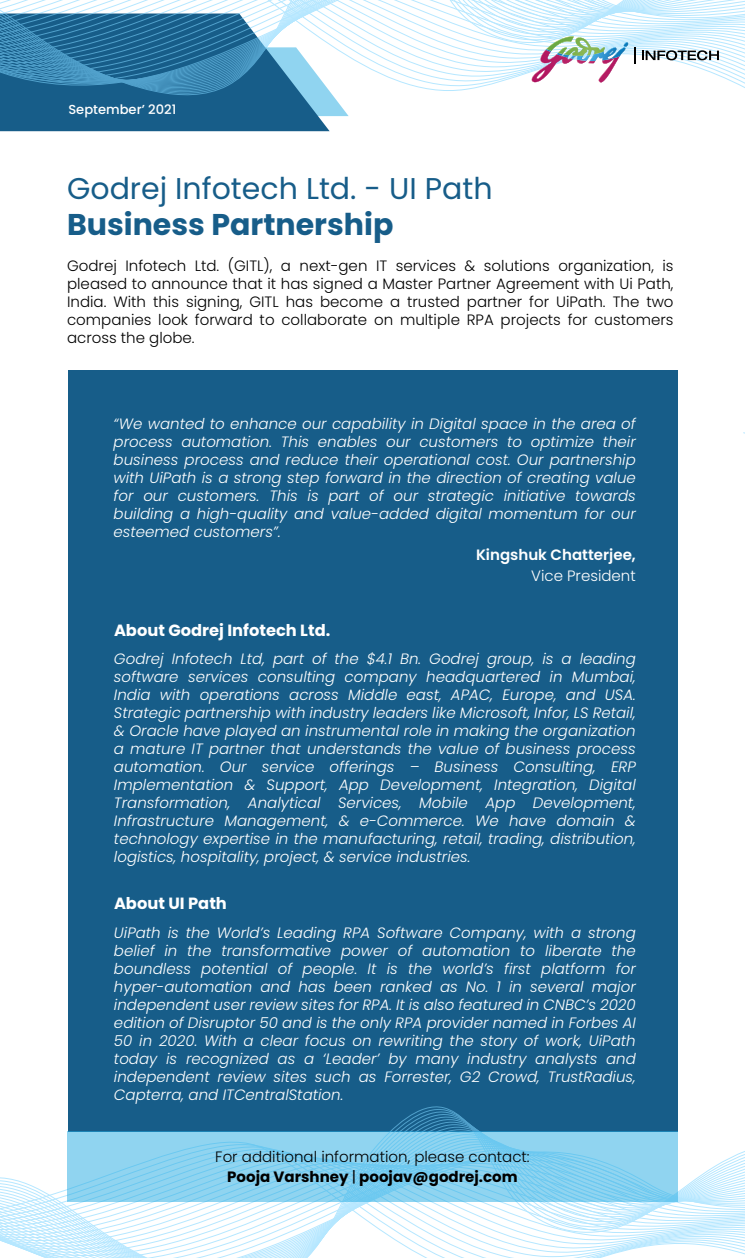
<style>
.page{position:relative;width:745px;height:1258px;background:#fff}
.page>*{position:absolute;margin:0;border:0;box-sizing:border-box;transform-origin:0 0}
.t1{font:30px "Poppins";color:#175d89}
.t2{font:700 30px "Poppins";color:#175d89}
.t3{font:700 16.25px "Poppins";color:#fff}
.t4{font:italic 300 15px/18px "Poppins";color:#fff;text-align:justify}
.t5{font:300 15px/18px "Poppins";color:#000;text-align:justify}
.t6{font:600 15px "Poppins";color:#fff}
.t7{font:300 15px "Poppins";color:#fff}
.t8{font:500 13px "Poppins";color:#fff}
.s1{font-weight:700}
.s2{font-weight:400}
</style>
<div class="page">
<svg style="left:0;top:128px;width:329px;height:3px"></svg>
<div style="left:68px;top:371px;width:609px;height:761px;background:#175d89"></div>
<svg style="left:0;top:97px;width:349px;height:31px;background:#276a93"></svg>
<svg style="left:0;top:0;width:744px;height:97px"></svg>
<svg style="left:0;top:1106px;width:744px;height:151px"></svg>
<svg style="left:68px;top:1131px;width:609px;height:70px;background:#85d0ef"></svg>
<svg style="left:531px;top:36px;width:96px;height:46px"></svg>
<svg style="left:641px;top:50px;width:77px;height:10px"></svg>
<svg style="left:634px;top:47px;width:1px;height:17px"></svg>
<p class="t8" style="left:68px;top:102px;width:109px">September’ 2021</p>
<h1 class="t1" style="left:67px;top:171px;width:427px">Godrej Infotech Ltd. - UI Path</h1>
<h1 class="t2" style="left:67px;top:207px;width:327px">Business Partnership</h1>
<p class="t5" style="left:67px;top:256px;width:607px">Godrej Infotech Ltd. (GITL), a next-gen IT services &amp; solutions organization, is pleased to announce that it has signed a Master Partner Agreement with Ui Path, India. With this signing, GITL has become a trusted partner for UiPath. The two companies look forward to collaborate on multiple RPA projects for customers across the globe.</p>
<p class="t4" style="left:113px;top:414px;width:523px">“We wanted to enhance our capability in Digital space in the area of process automation. This enables our customers to optimize their business process and reduce their operational cost. Our partnership with UiPath is a strong step forward in the direction of creating value for our customers. This is part of our strategic initiative towards building a high-quality and value-added digital momentum for our esteemed customers”.</p>
<p class="t6" style="left:475px;top:546px;width:161px">Kingshuk Chatterjee,</p>
<p class="t7" style="left:531px;top:566px;width:106px">Vice President</p>
<p class="t3" style="left:114px;top:621px;width:218px">About Godrej Infotech Ltd.</p>
<p class="t4" style="left:114px;top:650px;width:523px">Godrej Infotech Ltd, part of the $4.1 Bn. Godrej group, is a leading software services consulting company headquartered in Mumbai, India with operations across Middle east, APAC, Europe, and USA.<br>Strategic partnership with industry leaders like Microsoft, Infor, LS Retail, &amp; Oracle have played an instrumental role in making the organization a mature IT partner that understands the value of business process automation. Our service offerings – Business Consulting, ERP Implementation &amp; Support, App Development, Integration, Digital Transformation, Analytical Services, Mobile App Development, Infrastructure Management, &amp; e-Commerce. We have domain &amp; technology expertise in the manufacturing, retail, trading, distribution, logistics, hospitality, project, &amp; service industries.</p>
<p class="t3" style="left:114px;top:894px;width:114px">About UI Path</p>
<p class="t4" style="left:114px;top:923px;width:523px">UiPath is the World’s Leading RPA Software Company, with a strong belief in the transformative power of automation to liberate the boundless potential of people. It is the world’s first platform for hyper-automation and has been ranked as No. 1 in several major independent user review sites for RPA. It is also featured in CNBC’s 2020 edition of Disruptor 50 and is the only RPA provider named in Forbes AI 50 in 2020. With a clear focus on rewriting the story of work, UiPath today is recognized as a ‘Leader’ by many industry analysts and independent review sites such as Forrester, G2 Crowd, TrustRadius, Capterra, and ITCentralStation.</p>
<p class="t5" style="left:215px;top:1146px;width:316px;line-height:20px;text-align:center">For additional information, please contact:<br><span class="s1">Pooja Varshney</span> <span class="s2">|</span> <span class="s1">poojav@godrej.com</span></p>
</div>
